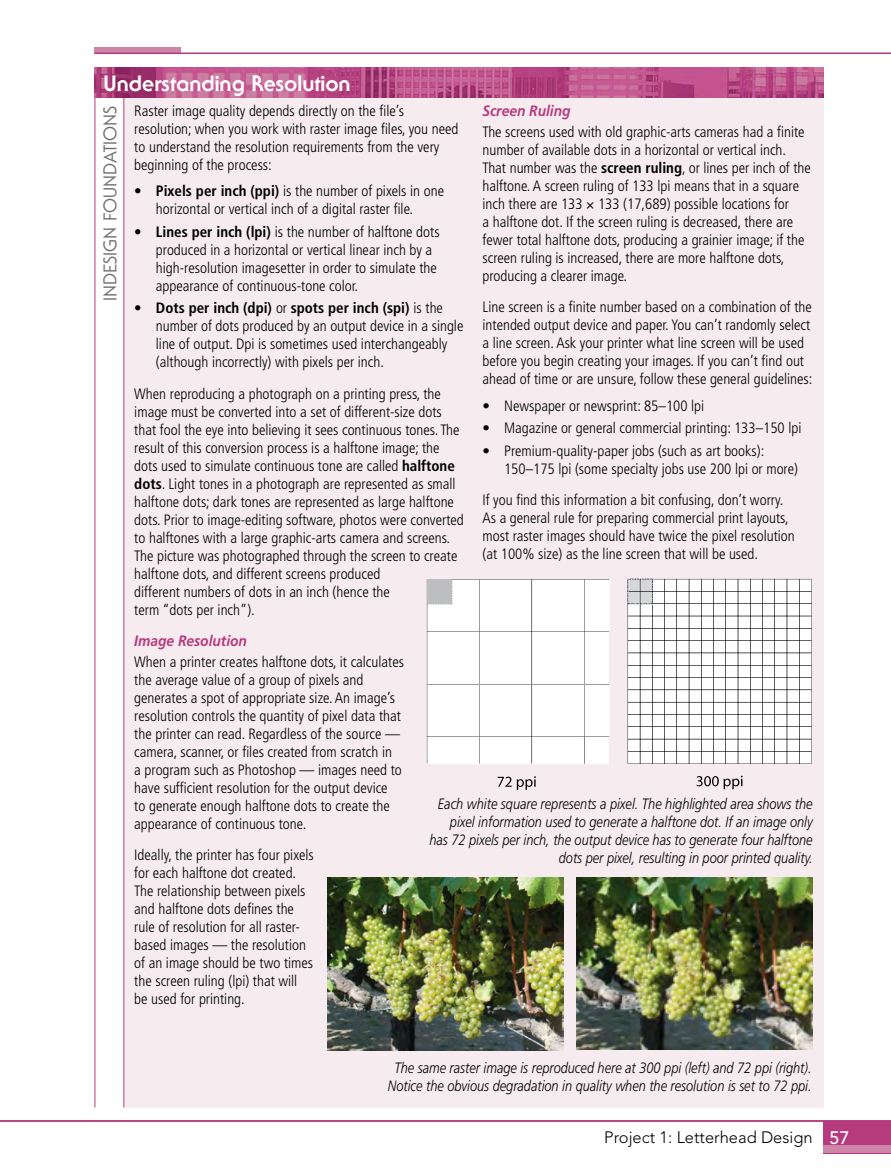
<style>
.page{position:relative;width:891px;height:1175px;background:#fff}
.page>*{position:absolute;margin:0;border:0;box-sizing:border-box;transform-origin:0 0}
.t1{font:800 21.75px "Serif Gothic";color:#fff}
.t2{font:18px "Serif Gothic";color:#6d6e71}
.t3{font:300 16.5px "Avenir";color:#000}
.t4{font:300 condensed 15px/18px "Frutiger";color:#000}
.t5{font:italic 300 15px/18px "Frutiger";color:#000;text-align:center;scale:.85 1}
.t6{font:italic 700 15px "Frutiger";color:#b63a7e;scale:.92 1}
.s1{font-weight:700}
.s2{font-weight:500;font-size:18px;color:#fff}
</style>
<div class="page">
<div style="left:94px;top:48px;width:87px;height:6px;background:#cd86a7"></div>
<hr style="left:94px;top:52px;width:797px;height:2px;background:#b63a7e">
<hr style="left:0;top:1120px;width:891px;height:1px;background:#b63a7e">
<div style="left:824px;top:1120px;width:67px;height:33px;background:#b63a7e"></div>
<div style="left:824px;top:1145px;width:67px;height:8px;background:#cd86a7"></div>
<div style="left:124px;top:98px;width:700px;height:1009px;background:#f6ecf0"></div>
<hr style="left:95px;top:98px;width:1px;height:1009px;background:#b63a7e">
<hr style="left:123px;top:98px;width:1px;height:1009px;background:#b63a7e">
<img style="left:94px;top:68px;width:730px;height:30px">
<svg style="left:627px;top:578px;width:185px;height:186px;background:#e4e4e4"></svg>
<svg style="left:696px;top:775px;width:47px;height:14px"></svg>
<svg style="left:427px;top:579px;width:182px;height:184px;background:#f8f8f8"></svg>
<svg style="left:498px;top:776px;width:38px;height:13px"></svg>
<img style="left:327px;top:878px;width:237px;height:172px">
<img style="left:576px;top:878px;width:237px;height:172px">
<h1 class="t1" style="left:104px;top:70px;width:249px">Understanding Resolution</h1>
<p class="t2" style="left:99px;top:301px;width:196px;rotate:-90deg">INDESIGN FOUNDATIONS</p>
<p class="t4" style="left:134px;top:102px;width:326px">Raster image quality depends directly on the file’s resolution; when you work with raster image files, you need to understand the resolution requirements from the very beginning of the process:</p>
<p class="t4" style="left:156px;top:182px;width:290px;text-indent:-22px">• <span class="s1">Pixels per inch (ppi)</span> is the number of pixels in one horizontal or vertical inch of a digital raster file.</p>
<p class="t4" style="left:156px;top:223px;width:285px;text-indent:-22px">• <span class="s1">Lines per inch (lpi)</span> is the number of halftone dots produced in a horizontal or vertical linear inch by a high-resolution imagesetter in order to simulate the appearance of continuous-tone color.</p>
<p class="t4" style="left:156px;top:299px;width:309px;text-indent:-22px">• <span class="s1">Dots per inch (dpi)</span> or <span class="s1">spots per inch (spi)</span> is the number of dots produced by an output device in a single line of output. Dpi is sometimes used interchangeably (although incorrectly) with pixels per inch.</p>
<p class="t4" style="left:134px;top:385px;width:331px">When reproducing a photograph on a printing press, the image must be converted into a set of different-size dots that fool the eye into believing it sees continuous tones. The result of this conversion process is a halftone image; the dots used to simulate continuous tone are called <span class="s1">halftone dots</span>. Light tones in a photograph are represented as small halftone dots; dark tones are represented as large halftone dots. Prior to image-editing software, photos were converted to halftones with a large graphic-arts camera and screens.<br>The picture was photographed through the screen to create halftone dots, and different screens produced<br>different numbers of dots in an inch (hence the<br>term “dots per inch”).</p>
<p class="t6" style="left:134px;top:632px;width:124px">Image Resolution</p>
<p class="t4" style="left:134px;top:653px;width:271px">When a printer creates halftone dots, it calculates the average value of a group of pixels and generates a spot of appropriate size. An image’s resolution controls the quantity of pixel data that the printer can read. Regardless of the source — camera, scanner, or files created from scratch in<br>a program such as Photoshop — images need to have sufficient resolution for the output device<br>to generate enough halftone dots to create the appearance of continuous tone.</p>
<p class="t4" style="left:134px;top:846px;width:181px">Ideally, the printer has four pixels for each halftone dot created.<br>The relationship between pixels and halftone dots defines the rule of resolution for all raster&shy;based images — the resolution of an image should be two times the screen ruling (lpi) that will be used for printing.</p>
<p class="t6" style="left:483px;top:102px;width:97px">Screen Ruling</p>
<p class="t4" style="left:483px;top:123px;width:330px">The screens used with old graphic-arts cameras had a finite number of available dots in a horizontal or vertical inch.<br>That number was the <span class="s1">screen ruling</span>, or lines per inch of the halftone. A screen ruling of 133 lpi means that in a square inch there are 133 133 (17,689) possible locations for<br>a halftone dot. If the screen ruling is decreased, there are fewer total halftone dots, producing a grainier image; if the screen ruling is increased, there are more halftone dots, producing a clearer image.</p>
<p class="t4" style="left:483px;top:298px;width:331px">Line screen is a finite number based on a combination of the intended output device and paper. You can’t randomly select a line screen. Ask your printer what line screen will be used before you begin creating your images. If you can’t find out ahead of time or are unsure, follow these general guidelines:</p>
<p class="t4" style="left:483px;top:396px;width:223px">• Newspaper or newsprint: 85–100 lpi</p>
<p class="t4" style="left:483px;top:419px;width:320px">• Magazine or general commercial printing: 133–150 lpi</p>
<p class="t4" style="left:504px;top:441px;width:295px;text-indent:-22px">• Premium-quality-paper jobs (such as art books):<br>150–175 lpi (some specialty jobs use 200 lpi or more)</p>
<p class="t4" style="left:483px;top:491px;width:314px">If you find this information a bit confusing, don’t worry.<br>As a general rule for preparing commercial print layouts, most raster images should have twice the pixel resolution (at 100% size) as the line screen that will be used.</p>
<p class="t5" style="left:429px;top:795px;width:452px;text-align:right">Each white square represents a pixel. The highlighted area shows the pixel information used to generate a halftone dot. If an image only has 72 pixels per inch, the output device has to generate four halftone dots per pixel, resulting in poor printed quality.</p>
<p class="t5" style="left:388px;top:1058px;width:500px">The same raster image is reproduced here at 300 ppi (left) and 72 ppi (right).<br>Notice the obvious degradation in quality when the resolution is set to 72 ppi.</p>
<p class="t3" style="left:604px;top:1128px;width:247px">Project 1: Letterhead Design <span class="s2">57</span></p>
</div>
